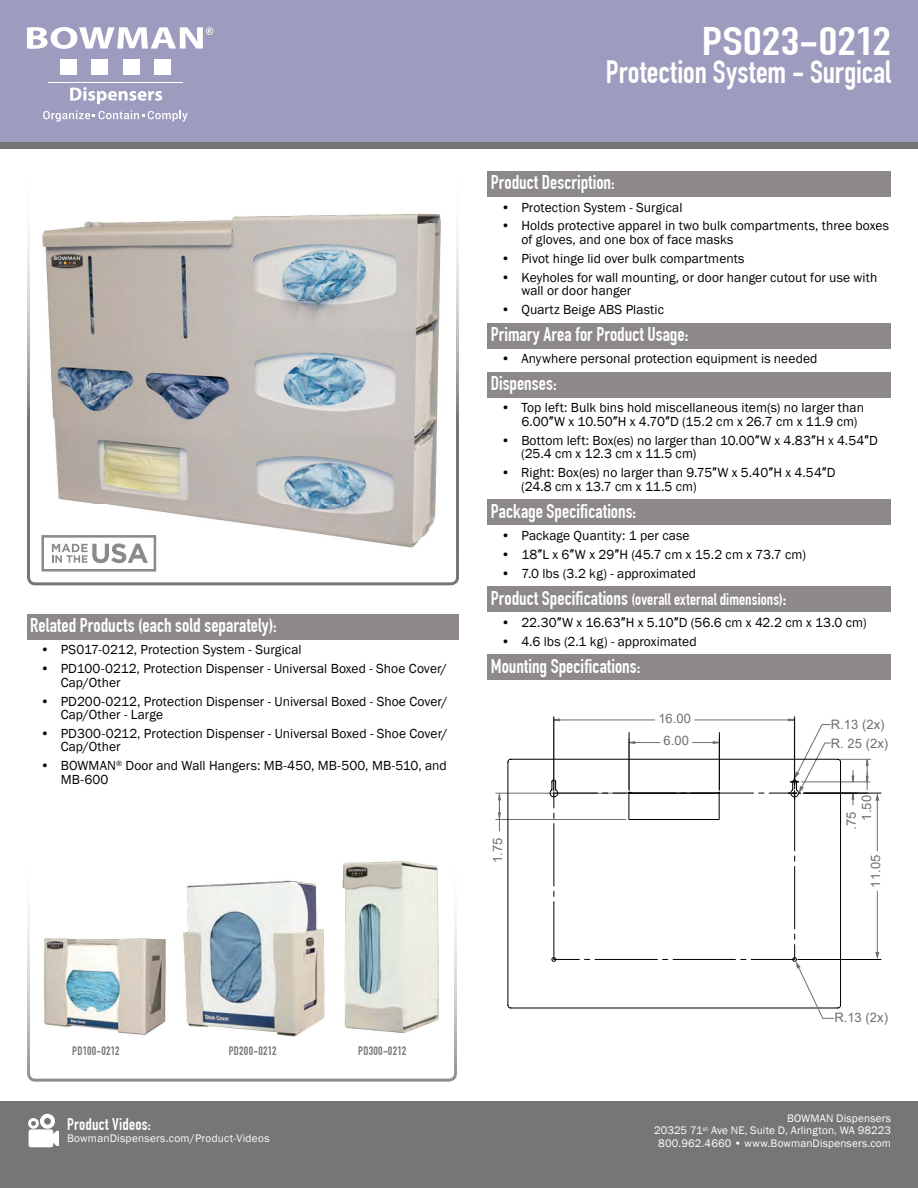
<style>
.page{position:relative;width:918px;height:1188px;background:#fff}
.page>*{position:absolute;margin:0;border:0;box-sizing:border-box;transform-origin:0 0}
.t1{font:700 39px "DIN Condensed";letter-spacing:.005em;color:#fff;scale:1.28 1}
.t2{font:700 31.5px "DIN Condensed";letter-spacing:.005em;color:#fff}
.t3{font:700 19.5px "DIN Condensed";color:#fff}
.t4{font:700 16.5px "DIN Condensed";letter-spacing:.005em;color:#fff}
.t5{font:13.5px/13.5px "Franklin Gothic";letter-spacing:.005em;color:#000}
.t6{font:13.05px "Arial";color:#6d6e71}
.t7{font:12px "DIN Engschrift";letter-spacing:.02em;color:#777575}
.t8{font:11.25px/12.8px "Franklin Gothic";letter-spacing:.015em;color:#fff;text-align:right}
.s1{font-family:"Arial"}
.s2{font-size:19.5px}
</style>
<div class="page">
<div style="left:0;top:1101px;width:918px;height:87px;background:#787675"></div>
<div style="left:0;top:0;width:918px;height:148px;background:#787675"></div>
<div style="left:0;top:0;width:918px;height:142px;background:#9d9cbe"></div>
<img style="left:27px;top:917px;width:430px;height:165px">
<img style="left:27px;top:235px;width:432px;height:350px">
<svg style="left:27px;top:27px;width:186px;height:22px"></svg>
<div style="left:60px;top:59px;width:17px;height:16px;background:#fff"></div>
<div style="left:92px;top:59px;width:16px;height:16px;background:#fff"></div>
<div style="left:123px;top:59px;width:17px;height:16px;background:#fff"></div>
<div style="left:154px;top:59px;width:17px;height:16px;background:#fff"></div>
<hr style="left:49px;top:82px;width:134px;height:1px;background:#fff">
<svg style="left:70px;top:87px;width:92px;height:17px"></svg>
<svg style="left:43px;top:110px;width:145px;height:12px"></svg>
<svg style="left:28px;top:1114px;width:31px;height:33px"></svg>
<div style="left:488px;top:171px;width:403px;height:26px;background:#8d8989"></div>
<div style="left:488px;top:323px;width:403px;height:26px;background:#8d8989"></div>
<div style="left:488px;top:372px;width:403px;height:26px;background:#8d8989"></div>
<div style="left:488px;top:500px;width:403px;height:25px;background:#8d8989"></div>
<div style="left:488px;top:586px;width:403px;height:26px;background:#8d8989"></div>
<div style="left:488px;top:654px;width:403px;height:26px;background:#8d8989"></div>
<div style="left:27px;top:614px;width:432px;height:26px;background:#8d8989"></div>
<hr style="left:867px;top:760px;width:1px;height:30px;background:#6d6e71">
<hr style="left:840px;top:759px;width:31px;height:1px;background:#6d6e71">
<hr style="left:499px;top:794px;width:1px;height:37px;background:#6d6e71">
<hr style="left:496px;top:819px;width:130px;height:1px;background:#6d6e71">
<hr style="left:496px;top:793px;width:130px;height:1px;background:#6d6e71">
<hr style="left:802px;top:782px;width:68px;height:1px;background:#6d6e71">
<hr style="left:553px;top:716px;width:1px;height:81px;background:#6d6e71">
<hr style="left:794px;top:716px;width:1px;height:68px;background:#6d6e71">
<svg style="left:865px;top:772px;width:4px;height:11px"></svg>
<svg style="left:865px;top:759px;width:4px;height:7px"></svg>
<svg style="left:498px;top:793px;width:3px;height:26px"></svg>
<svg style="left:851px;top:770px;width:4px;height:13px"></svg>
<svg style="left:851px;top:792px;width:4px;height:13px"></svg>
<hr style="left:877px;top:799px;width:1px;height:52px;background:#6d6e71">
<svg style="left:875px;top:794px;width:4px;height:7px"></svg>
<hr style="left:877px;top:891px;width:1px;height:62px;background:#6d6e71">
<svg style="left:875px;top:952px;width:4px;height:7px"></svg>
<hr style="left:804px;top:793px;width:77px;height:1px;background:#010101">
<hr style="left:798px;top:959px;width:83px;height:1px;background:#010101">
<svg style="left:507px;top:758px;width:335px;height:251px"></svg>
<svg style="left:553px;top:718px;width:281px;height:301px"></svg>
<img style="left:28px;top:213px;width:431px;height:343px">
<svg style="left:41px;top:535px;width:115px;height:37px"></svg>
<img style="left:43px;top:936px;width:122px;height:100px">
<img style="left:165px;top:880px;width:178px;height:159px">
<img style="left:343px;top:861px;width:110px;height:175px">
<img style="left:326px;top:879px;width:17px;height:157px">
<h3 class="t3" style="left:30px;top:614px;width:248px">Related Products (each sold separately):</h3>
<p class="t5" style="left:40px;top:643px;width:263px">• PS017-0212, Protection System - Surgical</p>
<p class="t5" style="left:61px;top:662px;width:388px;text-indent:-20px">• PD100-0212, Protection Dispenser - Universal Boxed - Shoe Cover/<br>Cap/Other</p>
<p class="t5" style="left:61px;top:695px;width:388px;text-indent:-20px">• PD200-0212, Protection Dispenser - Universal Boxed - Shoe Cover/<br>Cap/Other - Large</p>
<p class="t5" style="left:61px;top:727px;width:388px;text-indent:-20px">• PD300-0212, Protection Dispenser - Universal Boxed - Shoe Cover/<br>Cap/Other</p>
<p class="t5" style="left:61px;top:759px;width:388px;text-indent:-20px">• BOWMAN<sup>®</sup> Door and Wall Hangers: MB-450, MB-500, MB-510, and<br>MB-600</p>
<h1 class="t1" style="left:702px;top:18px;width:149px">PS023-0212</h1>
<h2 class="t2" style="left:606px;top:54px;width:287px">Protection System - Surgical</h2>
<h3 class="t3" style="left:491px;top:171px;width:125px">Product Description:</h3>
<p class="t5" style="left:501px;top:201px;width:183px">• Protection System - Surgical</p>
<p class="t5" style="left:521px;top:219px;width:369px;text-indent:-20px">• Holds protective apparel in two bulk compartments, three boxes of gloves, and one box of face masks</p>
<p class="t5" style="left:501px;top:252px;width:245px">• Pivot hinge lid over bulk compartments</p>
<p class="t5" style="left:521px;top:271px;width:358px;text-indent:-20px">• Keyholes for wall mounting, or door hanger cutout for use with wall or door hanger</p>
<p class="t5" style="left:501px;top:303px;width:164px">• Quartz Beige ABS Plastic</p>
<h3 class="t3" style="left:491px;top:323px;width:199px">Primary Area for Product Usage:</h3>
<p class="t5" style="left:501px;top:352px;width:318px">• Anywhere personal protection equipment is needed</p>
<h3 class="t3" style="left:491px;top:372px;width:67px">Dispenses:</h3>
<p class="t5" style="left:521px;top:401px;width:344px;text-indent:-20px">• Top left: Bulk bins hold miscellaneous item(s) no larger than<br>6.00<span class="s1">″</span>W x 10.50<span class="s1">″</span>H x 4.70<span class="s1">″</span>D (15.2 cm x 26.7 cm x 11.9 cm)</p>
<p class="t5" style="left:521px;top:434px;width:358px;text-indent:-20px">• Bottom left: Box(es) no larger than 10.00<span class="s1">″</span>W x 4.83<span class="s1">″</span>H x 4.54<span class="s1">″</span>D (25.4 cm x 12.3 cm x 11.5 cm)</p>
<p class="t5" style="left:521px;top:466px;width:316px;text-indent:-20px">• Right: Box(es) no larger than 9.75<span class="s1">″</span>W x 5.40<span class="s1">″</span>H x 4.54<span class="s1">″</span>D (24.8 cm x 13.7 cm x 11.5 cm)</p>
<h3 class="t3" style="left:491px;top:499px;width:147px">Package Specifications:</h3>
<p class="t5" style="left:501px;top:529px;width:190px">• Package Quantity: 1 per case</p>
<p class="t5" style="left:501px;top:548px;width:306px">• 18<span class="s1">″</span>L x 6<span class="s1">″</span>W x 29<span class="s1">″</span>H (45.7 cm x 15.2 cm x 73.7 cm)</p>
<p class="t5" style="left:501px;top:567px;width:197px">• 7.0 lbs (3.2 kg) - approximated</p>
<p class="t4" style="left:491px;top:589px;width:297px"><span class="s2">Product Specifications</span> (overall external dimensions)<span class="s2">:</span></p>
<p class="t5" style="left:501px;top:616px;width:367px">• 22.30<span class="s1">″</span>W x 16.63<span class="s1">″</span>H x 5.10<span class="s1">″</span>D (56.6 cm x 42.2 cm x 13.0 cm)</p>
<p class="t5" style="left:501px;top:635px;width:197px">• 4.6 lbs (2.1 kg) - approximated</p>
<h3 class="t3" style="left:491px;top:654px;width:151px">Mounting Specifications:</h3>
<p class="t6" style="left:489px;top:863px;width:27px;rotate:-90deg">1.75</p>
<p class="t6" style="left:658px;top:709px;width:34px">16.00</p>
<p class="t6" style="left:664px;top:732px;width:27px">6.00</p>
<p class="t6" style="left:831px;top:715px;width:55px">R.13 (2x)</p>
<p class="t6" style="left:831px;top:734px;width:59px">R. 25 (2x)</p>
<p class="t6" style="left:858px;top:821px;width:27px;rotate:-90deg">1.50</p>
<p class="t6" style="left:842px;top:830px;width:20px;rotate:-90deg">.75</p>
<p class="t6" style="left:867px;top:888px;width:34px;rotate:-90deg">11.05</p>
<p class="t7" style="left:72px;top:1044px;width:49px">PD100-0212</p>
<p class="t7" style="left:229px;top:1044px;width:49px">PD200-0212</p>
<p class="t7" style="left:358px;top:1044px;width:49px">PD300-0212</p>
<p class="t4" style="left:67px;top:1114px;width:85px">Product Videos:</p>
<p class="t8" style="left:67px;top:1132px;width:204px">BowmanDispensers.com/Product-Videos</p>
<p class="t6" style="left:834px;top:1008px;width:55px">R.13 (2x)</p>
<p class="t8" style="left:654px;top:1112px;width:238px">BOWMAN Dispensers<br>20325 71<sup>st</sup> Ave NE, Suite D, Arlington, WA 98223<br>800.962.4660 • www.BowmanDispensers.com</p>
</div>
